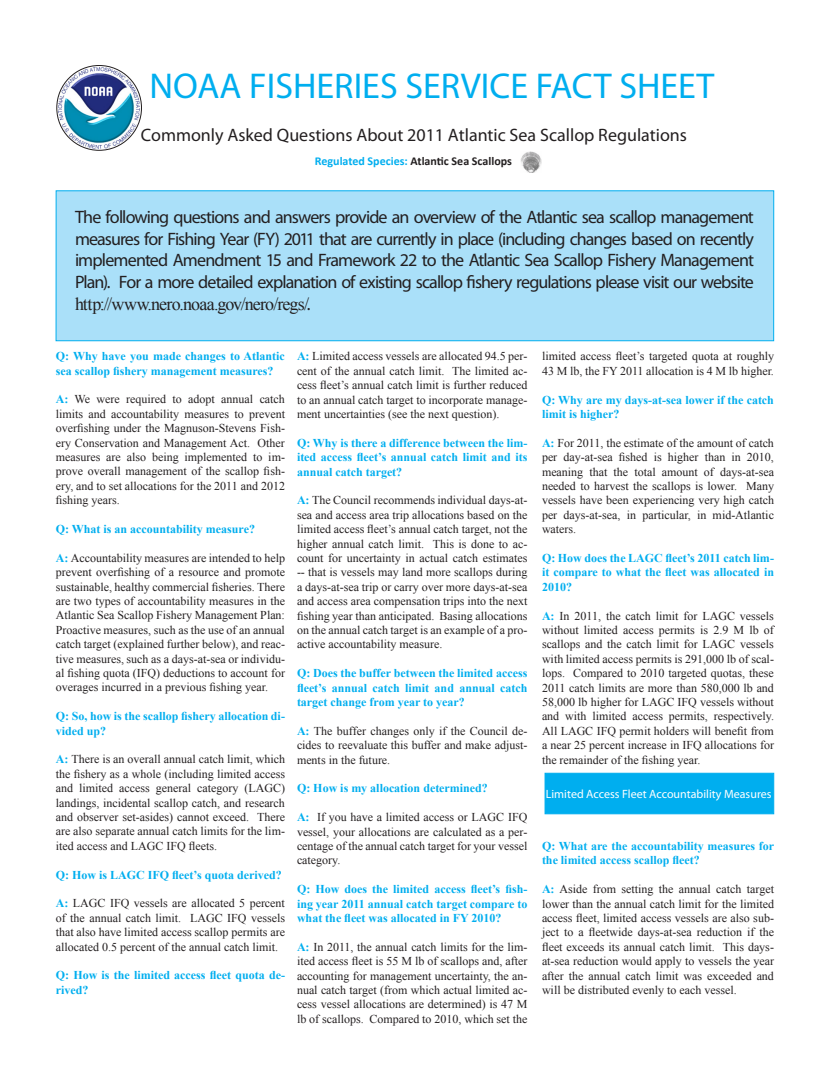
<style>
.page{position:relative;width:828px;height:1080px;background:#fff}
.page>*{position:absolute;margin:0;border:0;box-sizing:border-box;transform-origin:0 0}
.t1{font:36px "Myriad Pro";color:#00aeef}
.t2{font:18px/21.6px "Myriad Pro";letter-spacing:-.005em;color:#231f20;text-align:justify}
.t3{font:12px/14.4px "Times New Roman";color:#231f20;text-align:justify}
.t4{font:700 12px/14.4px "Times New Roman";color:#00aeef}
.t5{font:12px "Myriad Pro";color:#fff}
.t6{font:700 12px "Calibri";color:#231f20}
.s1{color:#00aeef}
.s2{font-family:"Times New Roman"}
.s3{font-weight:700;color:#00aeef}
</style>
<div class="page">
<div style="left:56px;top:191px;width:718px;height:150px;background:#aae0f9"></div>
<div style="left:56px;top:191px;width:718px;height:150px;border:1px solid #00aeef"></div>
<div style="left:545px;top:773px;width:229px;height:41px;background:#00aeef;border:1px solid #00aeef"></div>
<img style="left:57px;top:66px;width:84px;height:84px;border-radius:42px">
<img style="left:520px;top:152px;width:22px;height:20px">
<p class="t1" style="left:150px;top:64px;width:566px">NOAA FISHERIES SERVICE FACT SHEET</p>
<p class="t2" style="left:141px;top:124px;width:548px">Commonly Asked Questions About 2011 Atlantic Sea Scallop Regulations</p>
<p class="t6" style="left:315px;top:154px;width:199px"><span class="s1">Regulated Species:</span> Atlantic Sea Scallops</p>
<p class="t2" style="left:75px;top:206px;width:681px">The following questions and answers provide an overview of the Atlantic sea scallop management measures for Fishing Year (FY) 2011 that are currently in place (including changes based on recently implemented Amendment 15 and Framework 22 to the Atlantic Sea Scallop Fishery Management Plan). For a more detailed explanation of existing scallop fishery regulations please visit our website <span class="s2">http://www.nero.noaa.gov/nero/regs/</span>.</p>
<p class="t4" style="left:56px;top:349px;width:231px">Q: Why have you made changes to Atlantic sea scallop fishery management measures?</p>
<p class="t3" style="left:56px;top:392px;width:231px"><span class="s3">A:</span> We were required to adopt annual catch limits and accountability measures to prevent overfishing under the Magnuson-Stevens Fish&shy;ery Conservation and Management Act. Other measures are also being implemented to im&shy;prove overall management of the scallop fish&shy;ery, and to set allocations for the 2011 and 2012 fishing years.</p>
<p class="t4" style="left:56px;top:521px;width:201px">Q: What is an accountability measure?</p>
<p class="t3" style="left:56px;top:550px;width:231px"><span class="s3">A:</span> Accountability measures are intended to help prevent overfishing of a resource and promote sustainable, healthy commercial fisheries. There are two types of accountability measures in the Atlantic Sea Scallop Fishery Management Plan:<br>Proactive measures, such as the use of an annual catch target (explained further below), and reac&shy;tive measures, such as a days-at-sea or individu&shy;al fishing quota (IFQ) deductions to account for overages incurred in a previous fishing year.</p>
<p class="t4" style="left:56px;top:709px;width:231px">Q: So, how is the scallop fishery allocation di&shy;vided up?</p>
<p class="t3" style="left:56px;top:752px;width:231px"><span class="s3">A:</span> There is an overall annual catch limit, which the fishery as a whole (including limited access and limited access general category (LAGC) landings, incidental scallop catch, and research and observer set-asides) cannot exceed. There are also separate annual catch limits for the lim&shy;ited access and LAGC IFQ fleets.</p>
<p class="t4" style="left:56px;top:867px;width:227px">Q: How is LAGC IFQ fleet’s quota derived?</p>
<p class="t3" style="left:56px;top:896px;width:231px"><span class="s3">A:</span> LAGC IFQ vessels are allocated 5 percent of the annual catch limit. LAGC IFQ vessels that also have limited access scallop permits are allocated 0.5 percent of the annual catch limit.</p>
<p class="t4" style="left:56px;top:968px;width:231px">Q: How is the limited access fleet quota de&shy;rived?</p>
<p class="t3" style="left:297px;top:349px;width:232px"><span class="s3">A:</span> Limited access vessels are allocated 94.5 per&shy;cent of the annual catch limit. The limited ac&shy;cess fleet’s annual catch limit is further reduced to an annual catch target to incorporate manage&shy;ment uncertainties (see the next question).</p>
<p class="t4" style="left:297px;top:435px;width:232px;text-align:justify">Q: Why is there a difference between the lim&shy;ited access fleet’s annual catch limit and its annual catch target?</p>
<p class="t3" style="left:297px;top:493px;width:232px"><span class="s3">A:</span> The Council recommends individual days-at&shy;sea and access area trip allocations based on the limited access fleet’s annual catch target, not the higher annual catch limit. This is done to ac&shy;count for uncertainty in actual catch estimates -- that is vessels may land more scallops during a days-at-sea trip or carry over more days-at-sea and access area compensation trips into the next fishing year than anticipated. Basing allocations on the annual catch target is an example of a pro&shy;active accountability measure.</p>
<p class="t4" style="left:297px;top:666px;width:232px;text-align:justify">Q: Does the buffer between the limited access fleet’s annual catch limit and annual catch target change from year to year?</p>
<p class="t3" style="left:297px;top:723px;width:232px"><span class="s3">A:</span> The buffer changes only if the Council de&shy;cides to reevaluate this buffer and make adjust&shy;ments in the future.</p>
<p class="t4" style="left:297px;top:781px;width:192px">Q: How is my allocation determined?</p>
<p class="t3" style="left:297px;top:810px;width:232px"><span class="s3">A:</span> If you have a limited access or LAGC IFQ vessel, your allocations are calculated as a per&shy;centage of the annual catch target for your vessel category.</p>
<p class="t4" style="left:297px;top:882px;width:232px;text-align:justify">Q: How does the limited access fleet’s fish&shy;ing year 2011 annual catch target compare to what the fleet was allocated in FY 2010?</p>
<p class="t3" style="left:297px;top:939px;width:232px"><span class="s3">A:</span> In 2011, the annual catch limits for the lim&shy;ited access fleet is 55 M lb of scallops and, after accounting for management uncertainty, the an&shy;nual catch target (from which actual limited ac&shy;cess vessel allocations are determined) is 47 M lb of scallops. Compared to 2010, which set the</p>
<p class="t3" style="left:542px;top:349px;width:234px">limited access fleet’s targeted quota at roughly<br>43 M lb, the FY 2011 allocation is 4 M lb higher.</p>
<p class="t4" style="left:542px;top:392px;width:233px">Q: Why are my days-at-sea lower if the catch limit is higher?</p>
<p class="t3" style="left:542px;top:435px;width:234px"><span class="s3">A:</span> For 2011, the estimate of the amount of catch per day-at-sea fished is higher than in 2010, meaning that the total amount of days-at-sea needed to harvest the scallops is lower. Many vessels have been experiencing very high catch per days-at-sea, in particular, in mid-Atlantic waters.</p>
<p class="t4" style="left:542px;top:550px;width:234px;text-align:justify">Q: How does the LAGC fleet’s 2011 catch lim&shy;it compare to what the fleet was allocated in 2010?</p>
<p class="t3" style="left:542px;top:608px;width:234px"><span class="s3">A:</span> In 2011, the catch limit for LAGC vessels without limited access permits is 2.9 M lb of scallops and the catch limit for LAGC vessels with limited access permits is 291,000 lb of scal&shy;lops. Compared to 2010 targeted quotas, these 2011 catch limits are more than 580,000 lb and 58,000 lb higher for LAGC IFQ vessels without and with limited access permits, respectively.<br>All LAGC IFQ permit holders will benefit from a near 25 percent increase in IFQ allocations for the remainder of the fishing year.</p>
<p class="t5" style="left:546px;top:787px;width:227px">Limited Access Fleet Accountability Measures</p>
<p class="t4" style="left:542px;top:838px;width:234px">Q: What are the accountability measures for the limited access scallop fleet?</p>
<p class="t3" style="left:542px;top:882px;width:234px"><span class="s3">A:</span> Aside from setting the annual catch target lower than the annual catch limit for the limited access fleet, limited access vessels are also sub&shy;ject to a fleetwide days-at-sea reduction if the fleet exceeds its annual catch limit. This days&shy;at-sea reduction would apply to vessels the year after the annual catch limit was exceeded and will be distributed evenly to each vessel.</p>
</div>
